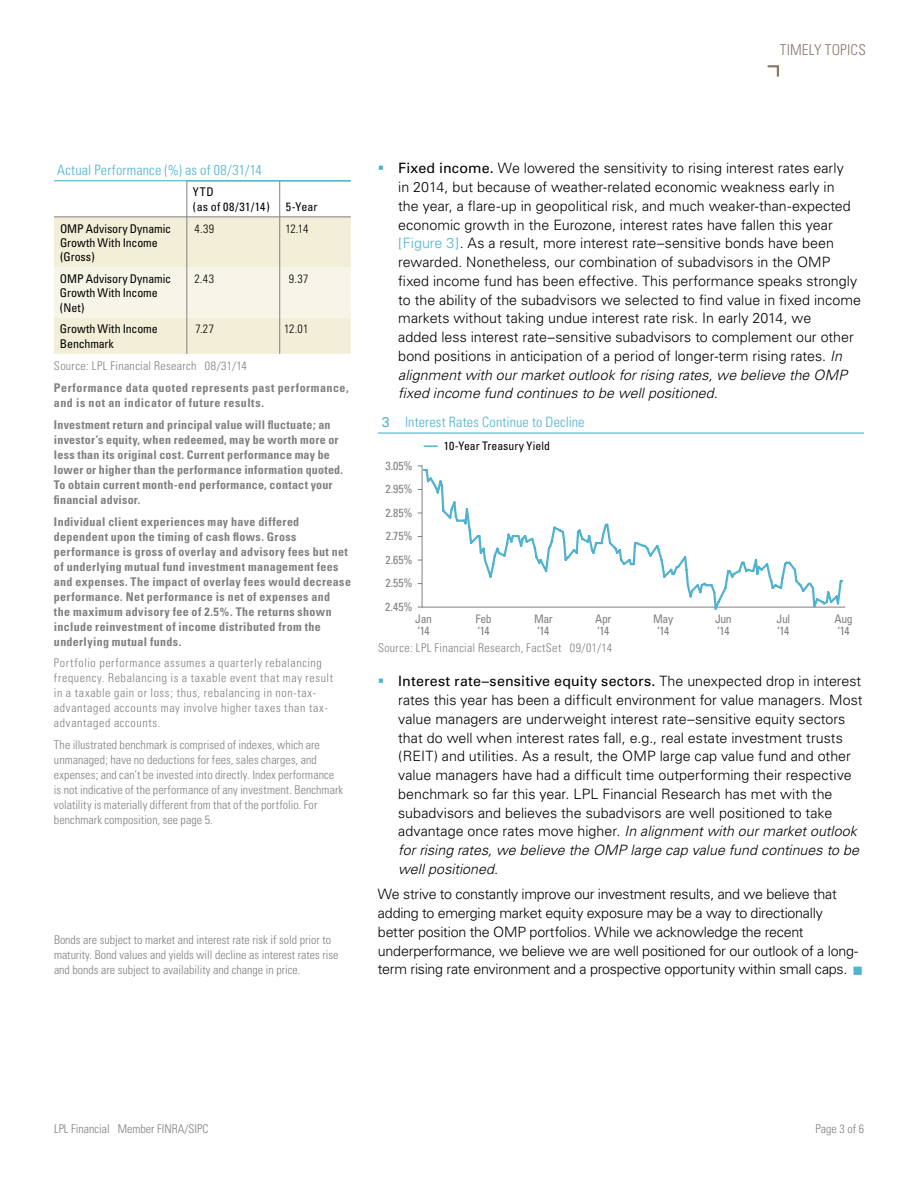
<style>
.page{position:relative;width:918px;height:1188px;background:#fff}
.page>*{position:absolute;margin:0;border:0;box-sizing:border-box;transform-origin:0 0}
.t1{font:300 condensed 15px "Univers";letter-spacing:.01em;color:#8a7967}
.t2{font:300 14.25px/18.8px "Univers";color:#000}
.t3{font:300 14.25px/18.8px "Univers";letter-spacing:-.02em;color:#000}
.t4{font:300 condensed 14.25px "Univers";letter-spacing:.01em;color:#4fb3cf}
.t5{font:700 condensed 12px/15px "Univers";letter-spacing:.025em;color:#807f83}
.t6{font:300 condensed 12px/15px "Univers";letter-spacing:.01em;color:#807f83}
.t7{font:300 condensed 12px/15px "Univers";letter-spacing:.05em;color:#807f83}
.t8{font:condensed 12px/14.4px "Univers";letter-spacing:-.005em;color:#000}
.t9{font:700 condensed 12px/15px "Univers";letter-spacing:.045em;color:#807f83}
.t10{font:300 condensed 12px "Univers";letter-spacing:.03em;color:#807f83}
.t11{font:300 condensed 12px "Univers";letter-spacing:.02em;color:#000}
.t12{font:condensed 12px/14.4px "Univers";letter-spacing:.03em;color:#000}
.t13{font:condensed 11.7px/11.7px "Univers";letter-spacing:-.035em;color:#807f83}
.t14{font:condensed 11.7px "Univers";letter-spacing:.005em;color:#000}
.s1{color:#4fb3cf}
.s2{font-weight:400}
.s3{font-style:italic}
.s4{font-weight:400;font-stretch:normal}
</style>
<div class="page">
<svg style="left:767px;top:65px;width:12px;height:12px"></svg>
<svg style="left:424px;top:445px;width:13px;height:2px"></svg>
<svg style="left:422px;top:468px;width:422px;height:142px"></svg>
<hr style="left:378px;top:432px;width:486px;height:2px;background:#4fb3cf">
<svg style="left:54px;top:218px;width:297px;height:136px;background:#f3f0dd"></svg>
<hr style="left:187px;top:181px;width:1px;height:36px;background:#807f83">
<hr style="left:279px;top:181px;width:1px;height:36px;background:#807f83">
<hr style="left:187px;top:181px;width:93px;height:1px;background:#807f83">
<hr style="left:280px;top:181px;width:71px;height:1px;background:#807f83">
<hr style="left:54px;top:217px;width:133px;height:1px;background:#807f83">
<hr style="left:187px;top:217px;width:93px;height:1px;background:#807f83">
<hr style="left:280px;top:217px;width:71px;height:1px;background:#807f83">
<hr style="left:187px;top:217px;width:1px;height:50px;background:#807f83">
<hr style="left:279px;top:217px;width:1px;height:50px;background:#807f83">
<hr style="left:187px;top:267px;width:1px;height:51px;background:#807f83">
<hr style="left:279px;top:267px;width:1px;height:51px;background:#807f83">
<hr style="left:187px;top:318px;width:1px;height:36px;background:#807f83">
<hr style="left:279px;top:318px;width:1px;height:36px;background:#807f83">
<hr style="left:54px;top:180px;width:297px;height:1px;background:#4fb3cf">
<p class="t1" style="left:780px;top:40px;width:88px">TIMELY TOPICS</p>
<p class="t4" style="left:57px;top:161px;width:206px">Actual Performance (%) as of 08/31/14</p>
<p class="t12" style="left:193px;top:185px;width:78px">YTD<br>(as of 08/31/14)</p>
<p class="t8" style="left:286px;top:199px;width:33px">5-Year</p>
<p class="t8" style="left:60px;top:221px;width:113px">OMP Advisory Dynamic<br>Growth With Income (Gross)</p>
<p class="t11" style="left:195px;top:221px;width:21px">4.39</p>
<p class="t11" style="left:285px;top:221px;width:25px">12.14</p>
<p class="t8" style="left:60px;top:271px;width:113px">OMP Advisory Dynamic<br>Growth With Income (Net)</p>
<p class="t11" style="left:194px;top:271px;width:21px">2.43</p>
<p class="t11" style="left:289px;top:271px;width:21px">9.37</p>
<p class="t8" style="left:60px;top:322px;width:99px">Growth With Income<br>Benchmark</p>
<p class="t11" style="left:195px;top:322px;width:20px">7.27</p>
<p class="t11" style="left:284px;top:322px;width:26px">12.01</p>
<p class="t6" style="left:54px;top:359px;width:194px">Source: LPL Financial Research 08/31/14</p>
<p class="t9" style="left:54px;top:380px;width:296px">Performance data quoted represents past performance, and is not an indicator of future results.</p>
<p class="t5" style="left:54px;top:417px;width:291px">Investment return and principal value will fluctuate; an investor’s equity, when redeemed, may be worth more or less than its original cost. Current performance may be lower or higher than the performance information quoted.<br>To obtain current month-end performance, contact your financial advisor.</p>
<p class="t5" style="left:54px;top:514px;width:299px">Individual client experiences may have differed dependent upon the timing of cash flows. Gross performance is gross of overlay and advisory fees but net of underlying mutual fund investment management fees and expenses. The impact of overlay fees would decrease performance. Net performance is net of expenses and<br>the maximum advisory fee of 2.5%. The returns shown include reinvestment of income distributed from the underlying mutual funds.</p>
<p class="t7" style="left:54px;top:656px;width:281px">Portfolio performance assumes a quarterly rebalancing frequency. Rebalancing is a taxable event that may result in a taxable gain or loss; thus, rebalancing in non-tax&shy;advantaged accounts may involve higher taxes than tax&shy;advantaged accounts.</p>
<p class="t6" style="left:54px;top:737px;width:291px">The illustrated benchmark is comprised of indexes, which are unmanaged; have no deductions for fees, sales charges, and expenses; and can’t be invested into directly. Index performance is not indicative of the performance of any investment. Benchmark volatility is materially different from that of the portfolio. For benchmark composition, see page 5.</p>
<p class="t6" style="left:54px;top:933px;width:286px">Bonds are subject to market and interest rate risk if sold prior to maturity. Bond values and yields will decline as interest rates rise and bonds are subject to availability and change in price.</p>
<p class="t2" style="left:398px;top:159px;width:464px;text-indent:-20px"><span class="s1">▪</span> <span class="s2">Fixed income.</span> We lowered the sensitivity to rising interest rates early<br>in 2014, but because of weather-related economic weakness early in<br>the year, a flare-up in geopolitical risk, and much weaker-than-expected economic growth in the Eurozone, interest rates have fallen this year <span class="s1">[Figure 3]</span>. As a result, more interest rate–sensitive bonds have been rewarded. Nonetheless, our combination of subadvisors in the OMP fixed income fund has been effective. This performance speaks strongly to the ability of the subadvisors we selected to find value in fixed income markets without taking undue interest rate risk. In early 2014, we<br>added less interest rate–sensitive subadvisors to complement our other bond positions in anticipation of a period of longer-term rising rates. <span class="s3">In alignment with our market outlook for rising rates, we believe the OMP fixed income fund continues to be well positioned.</span></p>
<p class="t4" style="left:382px;top:414px;width:204px"><span class="s4">3</span> Interest Rates Continue to Decline</p>
<p class="t13" style="left:385px;top:454px;width:29px;line-height:23.5px;text-align:justify">3.05% 2.95% 2.85% 2.75% 2.65% 2.55% 2.45%</p>
<p class="t14" style="left:444px;top:438px;width:108px">10-Year Treasury Yield</p>
<p class="t13" style="left:415px;top:613px;width:18px">Jan ‘14</p>
<p class="t13" style="left:475px;top:613px;width:18px">Feb ‘14</p>
<p class="t13" style="left:534px;top:613px;width:20px">Mar ‘14</p>
<p class="t13" style="left:595px;top:613px;width:18px">Apr ‘14</p>
<p class="t13" style="left:653px;top:613px;width:22px;text-align:center">May ‘14</p>
<p class="t13" style="left:715px;top:613px;width:18px">Jun ‘14</p>
<p class="t13" style="left:777px;top:613px;width:15px">Jul ‘14</p>
<p class="t13" style="left:834px;top:613px;width:20px">Aug ‘14</p>
<p class="t10" style="left:378px;top:641px;width:236px">Source: LPL Financial Research, FactSet 09/01/14</p>
<p class="t2" style="left:398px;top:672px;width:466px;text-indent:-20px"><span class="s1">▪</span> <span class="s2">Interest rate–sensitive equity sectors.</span> The unexpected drop in interest rates this year has been a difficult environment for value managers. Most value managers are underweight interest rate–sensitive equity sectors that do well when interest rates fall, e.g., real estate investment trusts (REIT) and utilities. As a result, the OMP large cap value fund and other value managers have had a difficult time outperforming their respective benchmark so far this year. LPL Financial Research has met with the subadvisors and believes the subadvisors are well positioned to take advantage once rates move higher. <span class="s3">In alignment with our market outlook for rising rates, we believe the OMP large cap value fund continues to be well positioned.</span></p>
<p class="t3" style="left:378px;top:885px;width:487px">We strive to constantly improve our investment results, and we believe that adding to emerging market equity exposure may be a way to directionally<br>better position the OMP portfolios. While we acknowledge the recent underperformance, we believe we are well positioned for our outlook of a long&shy;term rising rate environment and a prospective opportunity within small caps. <span class="s1">■</span></p>
<p class="t6" style="left:54px;top:1122px;width:156px">LPL Financial Member FINRA/SIPC</p>
<p class="t6" style="left:815px;top:1122px;width:50px">Page 3 of 6</p>
</div>
